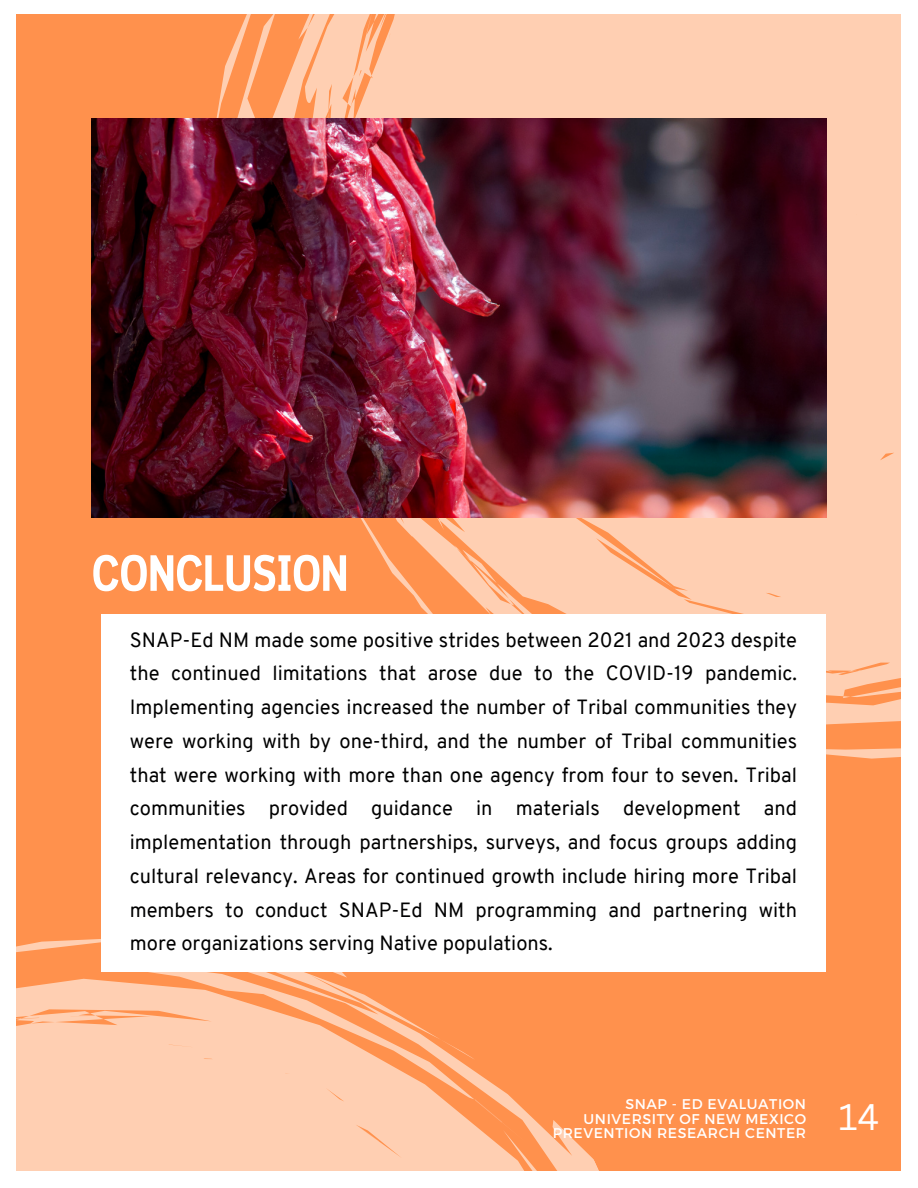
<style>
.page{position:relative;width:918px;height:1188px;background:#fff}
.page>*{position:absolute;margin:0;border:0;box-sizing:border-box;transform-origin:0 0}
.t1{font:700 50.85px "Cloud Cond";color:#fff}
.t2{font:36px "Canva Sans";color:#fff}
.t3{font:20.1px/33.8px "Overpass";color:#000001;text-align:justify}
.t4{font:14.1px "Montserrat";letter-spacing:.045em;color:#fff}
</style>
<div class="page">
<div style="left:17px;top:14px;width:884px;height:1157px;background:#ff914d"></div>
<svg style="left:16px;top:696px;width:810px;height:475px"></svg>
<img style="left:59px;top:14px;width:842px;height:944px">
<p class="t1" style="left:92px;top:554px;width:258px">CONCLUSION</p>
<p class="t3" style="left:130px;top:625px;width:669px">SNAP-Ed NM made some positive strides between 2021 and 2023 despite the continued limitations that arose due to the COVID-19 pandemic.<br>Implementing agencies increased the number of Tribal communities they were working with by one-third, and the number of Tribal communities that were working with more than one agency from four to seven. Tribal communities provided guidance in materials development and implementation through partnerships, surveys, and focus groups adding cultural relevancy. Areas for continued growth include hiring more Tribal members to conduct SNAP-Ed NM programming and partnering with more organizations serving Native populations.</p>
<p class="t4" style="left:625px;top:1095px;width:182px">SNAP - ED EVALUATION</p>
<p class="t4" style="left:584px;top:1110px;width:224px">UNIVERSITY OF NEW MEXICO</p>
<p class="t4" style="left:553px;top:1124px;width:255px">PREVENTION RESEARCH CENTER</p>
<h2 class="t2" style="left:838px;top:1091px;width:42px">14</h2>
</div>
